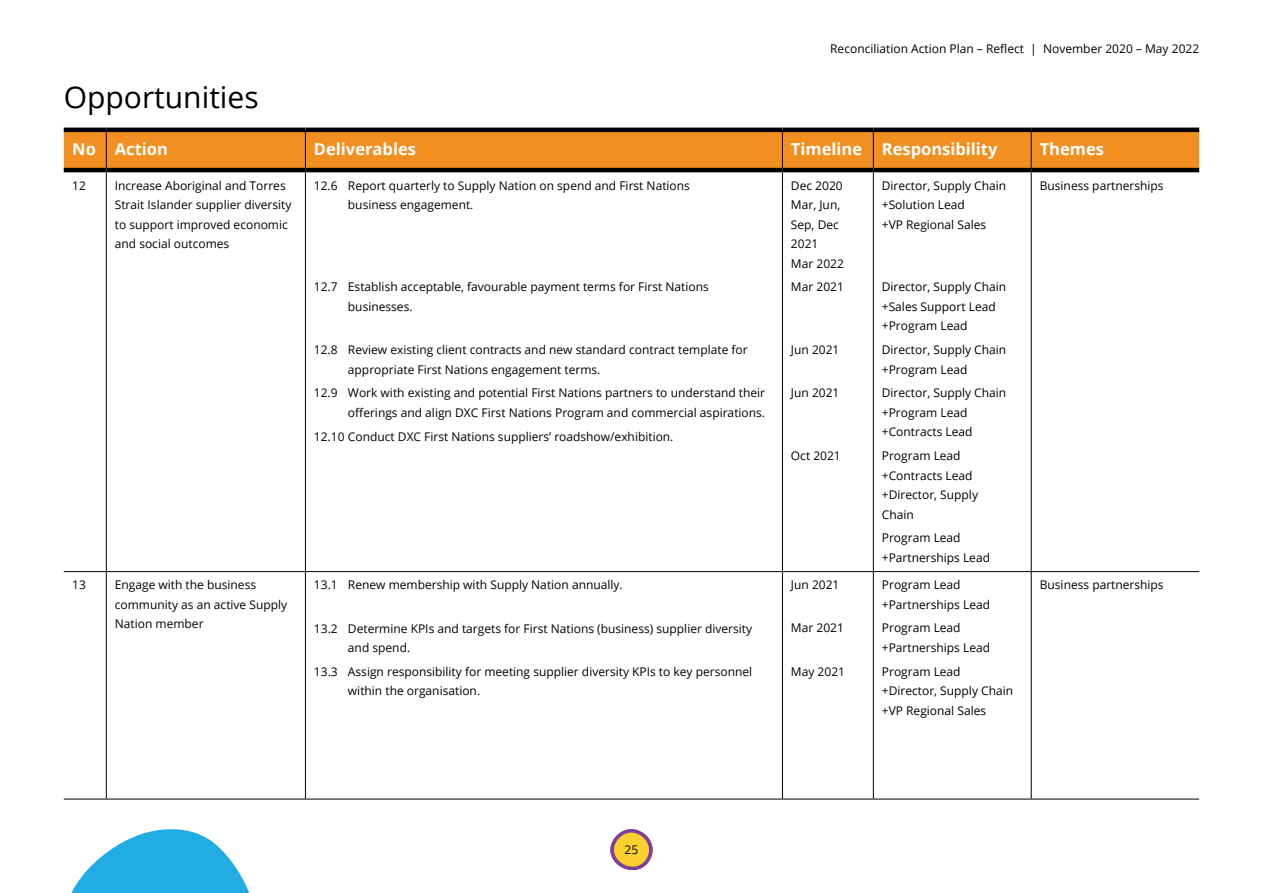
<style>
.page{position:relative;width:1263px;height:893px;background:#fff}
.page>*{position:absolute;margin:0;border:0;box-sizing:border-box;transform-origin:0 0}
.t1{font:30px "Open Sans";color:#000}
.t2{font:700 16.5px "Open Sans";color:#fff}
.t3{font:12px/19.5px "Open Sans";color:#000}
</style>
<div class="page">
<div style="left:64px;top:132px;width:1135px;height:36px;background:#f18f20"></div>
<hr style="left:106px;top:172px;width:1px;height:399px;background:#000">
<hr style="left:305px;top:172px;width:1px;height:399px;background:#000">
<hr style="left:782px;top:172px;width:1px;height:399px;background:#000">
<hr style="left:873px;top:172px;width:1px;height:399px;background:#000">
<hr style="left:1031px;top:172px;width:1px;height:399px;background:#000">
<hr style="left:64px;top:571px;width:42px;height:1px;background:#000">
<hr style="left:106px;top:571px;width:199px;height:1px;background:#000">
<hr style="left:106px;top:572px;width:1px;height:227px;background:#000">
<hr style="left:305px;top:571px;width:477px;height:1px;background:#000">
<hr style="left:305px;top:572px;width:1px;height:227px;background:#000">
<hr style="left:782px;top:571px;width:91px;height:1px;background:#000">
<hr style="left:782px;top:572px;width:1px;height:227px;background:#000">
<hr style="left:873px;top:571px;width:158px;height:1px;background:#000">
<hr style="left:873px;top:572px;width:1px;height:227px;background:#000">
<hr style="left:1031px;top:571px;width:168px;height:1px;background:#000">
<hr style="left:1031px;top:572px;width:1px;height:227px;background:#000">
<hr style="left:64px;top:799px;width:42px;height:1px;background:#000">
<hr style="left:106px;top:799px;width:199px;height:1px;background:#000">
<hr style="left:305px;top:799px;width:477px;height:1px;background:#000">
<hr style="left:782px;top:799px;width:91px;height:1px;background:#000">
<hr style="left:873px;top:799px;width:158px;height:1px;background:#000">
<hr style="left:1031px;top:799px;width:168px;height:1px;background:#000">
<hr style="left:64px;top:128px;width:42px;height:4px;background:#000">
<hr style="left:106px;top:128px;width:199px;height:4px;background:#000">
<hr style="left:305px;top:128px;width:477px;height:4px;background:#000">
<hr style="left:782px;top:128px;width:91px;height:4px;background:#000">
<hr style="left:873px;top:128px;width:158px;height:4px;background:#000">
<hr style="left:1031px;top:128px;width:168px;height:4px;background:#000">
<hr style="left:64px;top:168px;width:42px;height:4px;background:#000">
<hr style="left:106px;top:168px;width:199px;height:4px;background:#000">
<hr style="left:305px;top:168px;width:477px;height:4px;background:#000">
<hr style="left:782px;top:168px;width:91px;height:4px;background:#000">
<hr style="left:873px;top:168px;width:158px;height:4px;background:#000">
<hr style="left:1031px;top:168px;width:168px;height:4px;background:#000">
<hr style="left:106px;top:132px;width:1px;height:36px;background:#000">
<hr style="left:305px;top:132px;width:1px;height:36px;background:#000">
<hr style="left:782px;top:132px;width:1px;height:36px;background:#000">
<hr style="left:873px;top:132px;width:1px;height:36px;background:#000">
<hr style="left:1031px;top:132px;width:1px;height:36px;background:#000">
<svg style="left:71px;top:829px;width:179px;height:64px"></svg>
<svg style="left:610px;top:829px;width:43px;height:41px"></svg>
<h1 class="t1" style="left:64px;top:77px;width:196px">Opportunities</h1>
<p class="t3" style="left:830px;top:39px;width:370px">Reconciliation Action Plan – Reflect | November 2020 – May 2022</p>
<h2 class="t2" style="left:72px;top:138px;width:97px">No Action</h2>
<h2 class="t2" style="left:314px;top:138px;width:104px">Deliverables</h2>
<h2 class="t2" style="left:791px;top:138px;width:208px">Timeline Responsibility</h2>
<h2 class="t2" style="left:1040px;top:138px;width:66px">Themes</h2>
<p class="t3" style="left:72px;top:175px;width:15px">12</p>
<p class="t3" style="left:115px;top:175px;width:178px">Increase Aboriginal and Torres<br>Strait Islander supplier diversity to support improved economic and social outcomes</p>
<p class="t3" style="left:348px;top:175px;width:343px;text-indent:-34px">12.6 Report quarterly to Supply Nation on spend and First Nations business engagement.</p>
<p class="t3" style="left:348px;top:277px;width:362px;text-indent:-34px">12.7 Establish acceptable, favourable payment terms for First Nations businesses.</p>
<p class="t3" style="left:348px;top:340px;width:401px;text-indent:-34px">12.8 Review existing client contracts and new standard contract template for appropriate First Nations engagement terms.</p>
<p class="t3" style="left:314px;top:383px;width:453px;text-align:right">12.9 Work with existing and potential First Nations partners to understand their offerings and align DXC First Nations Program and commercial aspirations.</p>
<p class="t3" style="left:314px;top:426px;width:361px">12.10 Conduct DXC First Nations suppliers’ roadshow/exhibition.</p>
<p class="t3" style="left:1040px;top:175px;width:125px">Business partnerships</p>
<p class="t3" style="left:882px;top:175px;width:126px">Director, Supply Chain +Solution Lead<br>+VP Regional Sales</p>
<p class="t3" style="left:791px;top:175px;width:54px">Dec 2020<br>Mar, Jun,<br>Sep, Dec<br>2021<br>Mar 2022</p>
<p class="t3" style="left:791px;top:277px;width:54px">Mar 2021</p>
<p class="t3" style="left:882px;top:277px;width:126px">Director, Supply Chain +Sales Support Lead +Program Lead</p>
<p class="t3" style="left:882px;top:340px;width:126px">Director, Supply Chain +Program Lead</p>
<p class="t3" style="left:882px;top:383px;width:126px">Director, Supply Chain +Program Lead +Contracts Lead</p>
<p class="t3" style="left:882px;top:446px;width:98px">Program Lead +Contracts Lead +Director, Supply<br>Chain</p>
<p class="t3" style="left:882px;top:528px;width:110px">Program Lead +Partnerships Lead</p>
<p class="t3" style="left:791px;top:340px;width:50px">Jun 2021</p>
<p class="t3" style="left:791px;top:383px;width:50px">Jun 2021</p>
<p class="t3" style="left:791px;top:446px;width:51px">Oct 2021</p>
<p class="t3" style="left:72px;top:575px;width:15px">13</p>
<p class="t3" style="left:115px;top:575px;width:174px">Engage with the business community as an active Supply<br>Nation member</p>
<p class="t3" style="left:314px;top:575px;width:310px">13.1 Renew membership with Supply Nation annually.</p>
<p class="t3" style="left:348px;top:618px;width:406px;text-indent:-34px">13.2 Determine KPIs and targets for First Nations (business) supplier diversity and spend.</p>
<p class="t3" style="left:348px;top:661px;width:406px;text-indent:-34px">13.3 Assign responsibility for meeting supplier diversity KPIs to key personnel within the organisation.</p>
<p class="t3" style="left:791px;top:575px;width:50px">Jun 2021</p>
<p class="t3" style="left:791px;top:618px;width:54px">Mar 2021</p>
<p class="t3" style="left:791px;top:661px;width:56px">May 2021</p>
<p class="t3" style="left:882px;top:575px;width:110px">Program Lead +Partnerships Lead</p>
<p class="t3" style="left:882px;top:618px;width:110px">Program Lead +Partnerships Lead</p>
<p class="t3" style="left:882px;top:661px;width:133px">Program Lead +Director, Supply Chain +VP Regional Sales</p>
<p class="t3" style="left:1040px;top:575px;width:125px">Business partnerships</p>
<p class="t3" style="left:625px;top:840px;width:15px">25</p>
</div>
